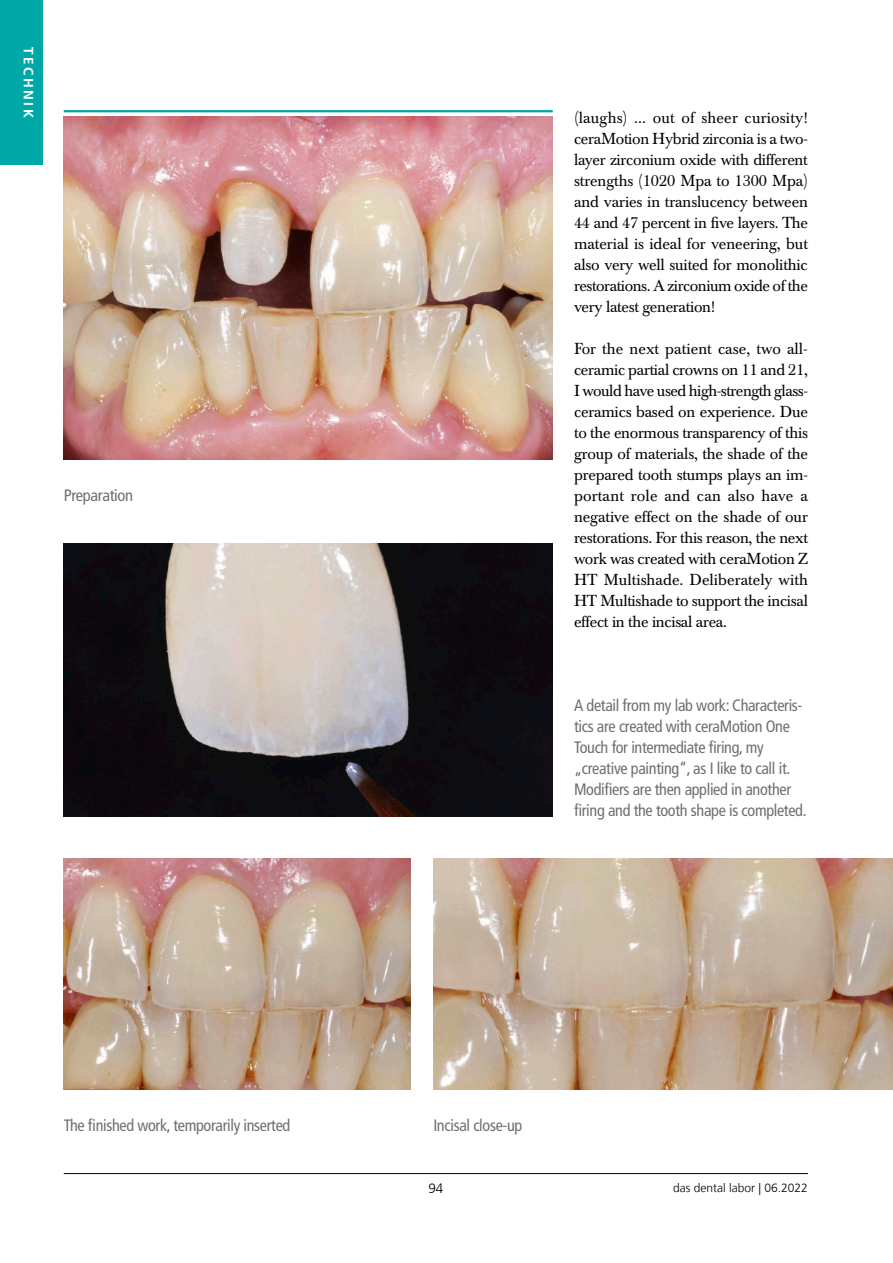
<style>
.page{position:relative;width:893px;height:1263px;background:#fff}
.page>*{position:absolute;margin:0;border:0;box-sizing:border-box;transform-origin:0 0}
.t1{font:condensed 16.5px/21px "Frutiger LT Std";letter-spacing:-.02em;color:#6f6f6e}
.t2{font:15.75px/21px "Baskerville BE";letter-spacing:-.02em;color:#000;text-align:justify}
.t3{font:700 13.5px "Frutiger LT Std";letter-spacing:.18em;color:#fff}
.t4{font:300 13.5px "Frutiger LT Com";color:#000}
.t5{font:300 12px "Frutiger LT Com";color:#000}
</style>
<div class="page">
<hr style="left:64px;top:1173px;width:744px;height:1px;background:#000">
<div style="left:0;top:0;width:43px;height:165px;background:#00a7a7"></div>
<img style="left:64px;top:117px;width:489px;height:342px">
<img style="left:64px;top:543px;width:489px;height:273px">
<img style="left:64px;top:858px;width:346px;height:231px">
<img style="left:433px;top:858px;width:460px;height:231px">
<hr style="left:64px;top:110px;width:489px;height:2px;background:#00a7a7">
<p class="t3" style="left:37px;top:47px;width:72px;rotate:90deg">TECHNIK</p>
<p class="t1" style="left:64px;top:485px;width:71px">Preparation</p>
<p class="t2" style="left:574px;top:108px;width:235px">(laughs) ... out of sheer curiosity! ceraMotion Hybrid zirconia is a two&shy;layer zirconium oxide with different strengths (1020 Mpa to 1300 Mpa) and varies in translucency between 44 and 47 percent in five layers. The material is ideal for veneering, but also very well suited for monolithic restorations. A zirconium oxide of the very latest generation!</p>
<p class="t2" style="left:574px;top:339px;width:235px">For the next patient case, two all&shy;ceramic partial crowns on 11 and 21, I would have used high-strength glass&shy;ceramics based on experience. Due to the enormous transparency of this group of materials, the shade of the prepared tooth stumps plays an im&shy;portant role and can also have a negative effect on the shade of our restorations. For this reason, the next work was created with ceraMotion Z HT Multishade. Deliberately with HT Multishade to support the incisal effect in the incisal area.</p>
<p class="t1" style="left:574px;top:695px;width:234px">A detail from my lab work: Characteris&shy;tics are created with ceraMotion One Touch for intermediate firing, my „creative painting“, as I like to call it.<br>Modifiers are then applied in another firing and the tooth shape is completed.</p>
<p class="t1" style="left:64px;top:1115px;width:228px">The finished work, temporarily inserted</p>
<p class="t1" style="left:433px;top:1115px;width:90px">Incisal close-up</p>
<p class="t4" style="left:428px;top:1181px;width:17px">94</p>
<p class="t5" style="left:673px;top:1181px;width:136px">das dental labor | 06.2022</p>
</div>
